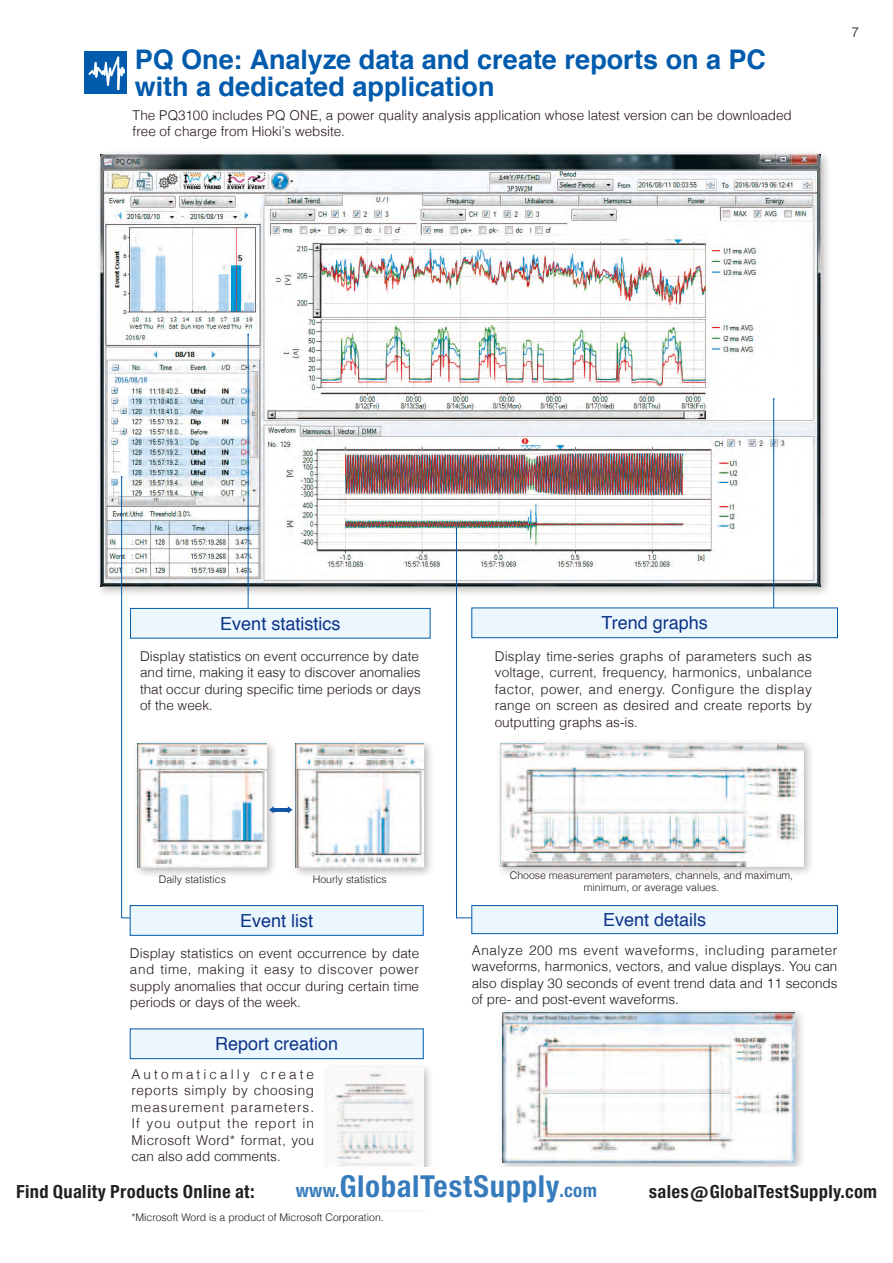
<style>
.page{position:relative;width:893px;height:1263px;background:#fff}
.page>*{position:absolute;margin:0;border:0;box-sizing:border-box;transform-origin:0 0}
.t1{font:28.95px "Europa Gro Nr 2 SBOP Bol Con";letter-spacing:.02em;color:#367bbc}
.t2{font:700 27px/27px "Helvetica";color:#005bac}
.t3{font:18px "Helvetica";color:#0d3488}
.t4{font:17.4px "Europa Gro Nr 2 SBOP Bol Con";letter-spacing:.02em;color:#231f20}
.t5{font:300 13.5px/16.5px "Helvetica";color:#231916;text-align:justify}
.t6{font:300 10.5px/12px "Helvetica";color:#231916;text-align:center}
.s1{font-size:17.85px}
</style>
<div class="page">
<div style="left:495px;top:738px;width:320px;height:140px;background:#231916;opacity:.3"></div>
<img style="left:500px;top:743px;width:304px;height:124px">
<div style="left:95px;top:149px;width:737px;height:448px;background:#231916;opacity:.3"></div>
<img style="left:100px;top:154px;width:721px;height:432px">
<div style="left:497px;top:1007px;width:309px;height:167px;background:#231916;opacity:.3"></div>
<img style="left:502px;top:1012px;width:293px;height:150px">
<div style="left:133px;top:738px;width:145px;height:141px;background:#231916;opacity:.3"></div>
<img style="left:152px;top:743px;width:114px;height:125px">
<div style="left:290px;top:738px;width:145px;height:141px;background:#231916;opacity:.3"></div>
<img style="left:295px;top:743px;width:129px;height:125px">
<div style="left:84px;top:51px;width:42px;height:42px;background:#005bac"></div>
<svg style="left:88px;top:56px;width:37px;height:34px"></svg>
<hr style="left:773px;top:399px;width:1px;height:229px;background:#005bac">
<hr style="left:248px;top:334px;width:1px;height:300px;background:#005bac">
<svg style="left:456px;top:527px;width:31px;height:391px"></svg>
<svg style="left:121px;top:476px;width:31px;height:442px"></svg>
<div style="left:130px;top:1029px;width:293px;height:30px;background:#ebf6fd"></div>
<div style="left:130px;top:1029px;width:293px;height:30px;border:1px solid #005bac"></div>
<hr style="left:272px;top:808px;width:17px;height:3px;background:#1456a6">
<svg style="left:269px;top:806px;width:5px;height:7px"></svg>
<svg style="left:288px;top:806px;width:5px;height:7px"></svg>
<div style="left:472px;top:608px;width:365px;height:30px;background:#ebf6fd"></div>
<div style="left:472px;top:608px;width:366px;height:30px;border:1px solid #005bac"></div>
<div style="left:472px;top:905px;width:365px;height:29px;background:#ebf6fd"></div>
<div style="left:472px;top:905px;width:366px;height:29px;border:1px solid #005bac"></div>
<div style="left:131px;top:608px;width:299px;height:30px;background:#ebf6fd"></div>
<div style="left:130px;top:608px;width:300px;height:30px;border:1px solid #005bac"></div>
<div style="left:130px;top:905px;width:293px;height:30px;background:#ebf6fd"></div>
<div style="left:130px;top:905px;width:293px;height:30px;border:1px solid #005bac"></div>
<div style="left:323px;top:1062px;width:111px;height:152px;background:#231916;opacity:.3"></div>
<img style="left:328px;top:1067px;width:95px;height:100px">
<div style="left:0;top:1167px;width:887px;height:42px;background:#fff"></div>
<h2 class="t2" style="left:135px;top:47px;width:633px">PQ One: Analyze data and create reports on a PC with a dedicated application</h2>
<p class="t5" style="left:133px;top:106px;width:661px">The PQ3100 includes PQ ONE, a power quality analysis application whose latest version can be downloaded free of charge from Hioki’s website.</p>
<p class="t5" style="left:851px;top:23px;width:9px">7</p>
<h3 class="t3" style="left:220px;top:609px;width:122px">Event statistics</h3>
<p class="t5" style="left:140px;top:647px;width:282px;text-align:left">Display statistics on event occurrence by date and time, making it easy to discover anomalies that occur during specific time periods or days of the week.</p>
<h3 class="t3" style="left:601px;top:609px;width:108px">Trend graphs</h3>
<p class="t5" style="left:495px;top:647px;width:319px">Display time-series graphs of parameters such as voltage, current, frequency, harmonics, unbalance factor, power, and energy. Configure the display range on screen as desired and create reports by outputting graphs as-is.</p>
<p class="t6" style="left:159px;top:873px;width:69px">Daily statistics</p>
<p class="t6" style="left:313px;top:873px;width:76px">Hourly statistics</p>
<p class="t6" style="left:510px;top:869px;width:285px">Choose measurement parameters, channels, and maximum, minimum, or average values.</p>
<h3 class="t3" style="left:240px;top:907px;width:75px">Event list</h3>
<p class="t5" style="left:130px;top:944px;width:291px">Display statistics on event occurrence by date and time, making it easy to discover power supply anomalies that occur during certain time periods or days of the week.</p>
<h3 class="t3" style="left:215px;top:1030px;width:125px">Report creation</h3>
<p class="t5" style="left:131px;top:1065px;width:184px">Automatically create reports simply by choosing measurement parameters.<br>If you output the report in Microsoft Word* format, you can also add comments.</p>
<h3 class="t3" style="left:603px;top:906px;width:105px">Event details</h3>
<p class="t5" style="left:472px;top:941px;width:367px">Analyze 200 ms event waveforms, including parameter waveforms, harmonics, vectors, and value displays. You can also display 30 seconds of event trend data and 11 seconds of pre- and post-event waveforms.</p>
<p class="t4" style="left:16px;top:1181px;width:240px">Find Quality Products Online at:</p>
<h1 class="t1" style="left:296px;top:1169px;width:303px"><span class="s1">www.</span>GlobalTestSupply<span class="s1">.com</span></h1>
<p class="t4" style="left:649px;top:1181px;width:230px">sales@GlobalTestSupply.com</p>
<p class="t6" style="left:131px;top:1211px;width:254px">*Microsoft Word is a product of Microsoft Corporation.</p>
</div>
